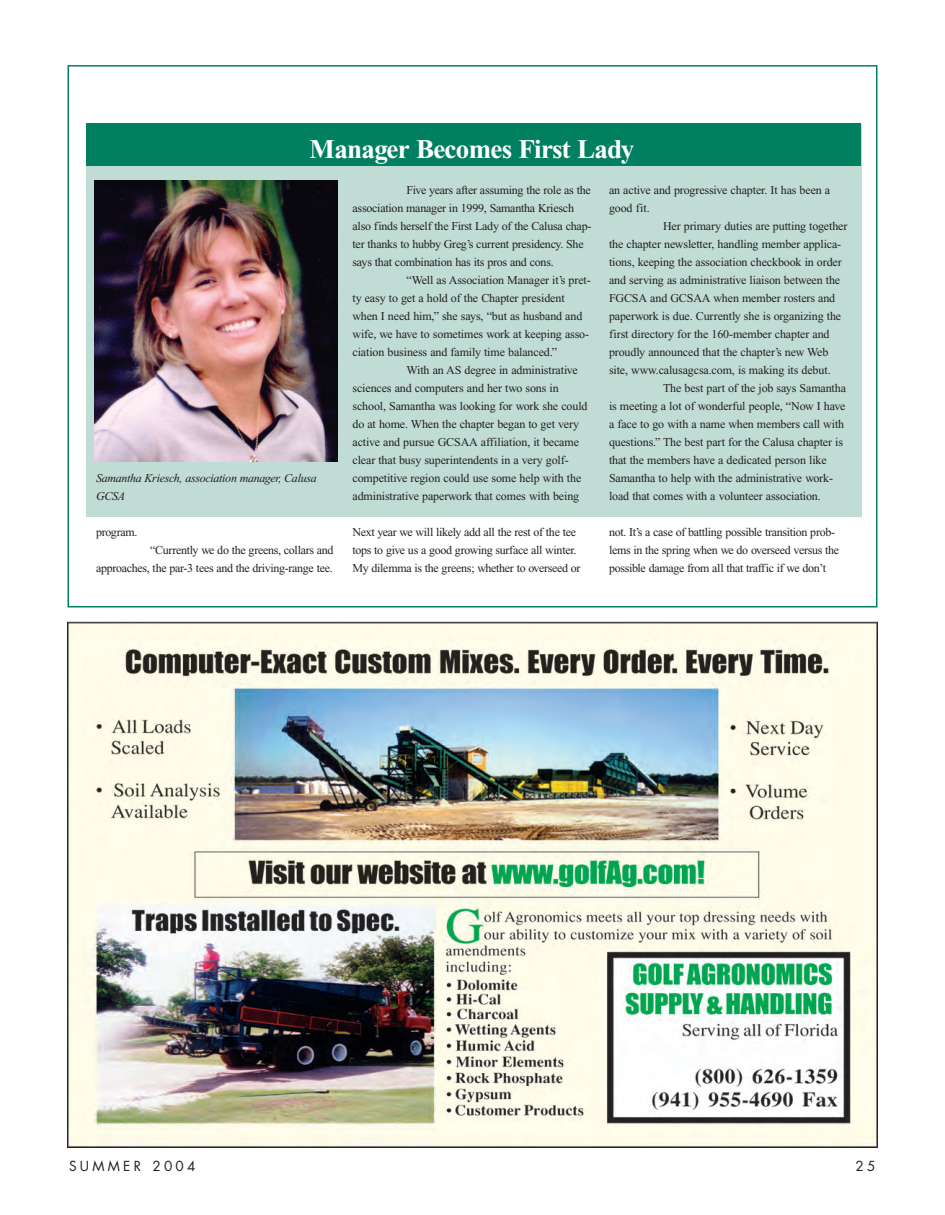
<style>
.page{position:relative;width:945px;height:1215px;background:#fff}
.page>*{position:absolute;margin:0;border:0;box-sizing:border-box;transform-origin:0 0}
.t1{font:700 27px "Times New Roman";letter-spacing:-.025em;color:#fff}
.t2{font:13.5px "Futura";letter-spacing:.245em;color:#231f20}
.t3{font:12px/18px "Times New Roman";letter-spacing:-.01em;color:#231f20}
.t4{font:italic 12px/18px "Times New Roman";letter-spacing:-.025em;color:#231f20}
</style>
<div class="page">
<div style="left:86px;top:124px;width:776px;height:393px;background:#c0dcd4"></div>
<div style="left:86px;top:123px;width:775px;height:43px;background:#008061"></div>
<img style="left:68px;top:621px;width:809px;height:526px">
<img style="left:95px;top:180px;width:242px;height:281px">
<h1 class="t1" style="left:310px;top:139px;width:326px">Manager Becomes First Lady</h1>
<p class="t4" style="left:96px;top:470px;width:222px">Samantha Kriesch, association manager, Calusa<br>GCSA</p>
<p class="t3" style="left:96px;top:524px;width:43px">program.</p>
<p class="t3" style="left:96px;top:542px;width:239px;text-align:right">“Currently we do the greens, collars and approaches, the par-3 tees and the driving-range tee.</p>
<p class="t3" style="left:406px;top:182px;width:186px">Five years after assuming the role as the</p>
<p class="t3" style="left:352px;top:200px;width:223px">association manager in 1999, Samantha Kriesch</p>
<p class="t3" style="left:352px;top:218px;width:240px">also finds herself the First Lady of the Calusa chap-</p>
<p class="t3" style="left:352px;top:236px;width:233px">ter thanks to hubby Greg’s current presidency. She</p>
<p class="t3" style="left:352px;top:254px;width:203px">says that combination has its pros and cons.</p>
<p class="t3" style="left:406px;top:272px;width:186px">“Well as Association Manager it’s pret-</p>
<p class="t3" style="left:352px;top:290px;width:214px">ty easy to get a hold of the Chapter president</p>
<p class="t3" style="left:352px;top:308px;width:231px">when I need him,” she says, “but as husband and</p>
<p class="t3" style="left:352px;top:326px;width:238px">wife, we have to sometimes work at keeping asso-</p>
<p class="t3" style="left:352px;top:344px;width:206px">ciation business and family time balanced.”</p>
<p class="t3" style="left:406px;top:362px;width:173px">With an AS degree in administrative</p>
<p class="t3" style="left:352px;top:380px;width:208px">sciences and computers and her two sons in</p>
<p class="t3" style="left:352px;top:398px;width:237px">school, Samantha was looking for work she could</p>
<p class="t3" style="left:352px;top:416px;width:228px">do at home. When the chapter began to get very</p>
<p class="t3" style="left:352px;top:434px;width:228px">active and pursue GCSAA affiliation, it became</p>
<p class="t3" style="left:352px;top:452px;width:218px">clear that busy superintendents in a very golf-</p>
<p class="t3" style="left:352px;top:470px;width:230px">competitive region could use some help with the</p>
<p class="t3" style="left:352px;top:488px;width:228px">administrative paperwork that comes with being</p>
<p class="t3" style="left:609px;top:182px;width:223px">an active and progressive chapter. It has been a</p>
<p class="t3" style="left:609px;top:200px;width:42px">good fit.</p>
<p class="t3" style="left:663px;top:218px;width:186px">Her primary duties are putting together</p>
<p class="t3" style="left:609px;top:236px;width:234px">the chapter newsletter, handling member applica-</p>
<p class="t3" style="left:609px;top:254px;width:234px">tions, keeping the association checkbook in order</p>
<p class="t3" style="left:609px;top:272px;width:233px">and serving as administrative liaison between the</p>
<p class="t3" style="left:609px;top:290px;width:228px">FGCSA and GCSAA when member rosters and</p>
<p class="t3" style="left:609px;top:308px;width:234px">paperwork is due. Currently she is organizing the</p>
<p class="t3" style="left:609px;top:326px;width:222px">first directory for the 160-member chapter and</p>
<p class="t3" style="left:609px;top:344px;width:221px">proudly announced that the chapter’s new Web</p>
<p class="t3" style="left:609px;top:362px;width:223px">site, www.calusagcsa.com, is making its debut.</p>
<p class="t3" style="left:663px;top:380px;width:185px">The best part of the job says Samantha</p>
<p class="t3" style="left:609px;top:398px;width:238px">is meeting a lot of wonderful people, “Now I have</p>
<p class="t3" style="left:609px;top:416px;width:237px">a face to go with a name when members call with</p>
<p class="t3" style="left:609px;top:434px;width:236px">questions.” The best part for the Calusa chapter is</p>
<p class="t3" style="left:609px;top:452px;width:219px">that the members have a dedicated person like</p>
<p class="t3" style="left:609px;top:470px;width:226px">Samantha to help with the administrative work-</p>
<p class="t3" style="left:609px;top:488px;width:213px">load that comes with a volunteer association.</p>
<p class="t3" style="left:352px;top:524px;width:230px">Next year we will likely add all the rest of the tee tops to give us a good growing surface all winter.<br>My dilemma is the greens; whether to overseed or</p>
<p class="t3" style="left:609px;top:524px;width:232px">not. It’s a case of battling possible transition prob&shy;lems in the spring when we do overseed versus the possible damage from all that traffic if we don’t</p>
<p class="t2" style="left:69px;top:1160px;width:128px">SUMMER 2004</p>
<p class="t2" style="left:856px;top:1160px;width:21px">25</p>
</div>
